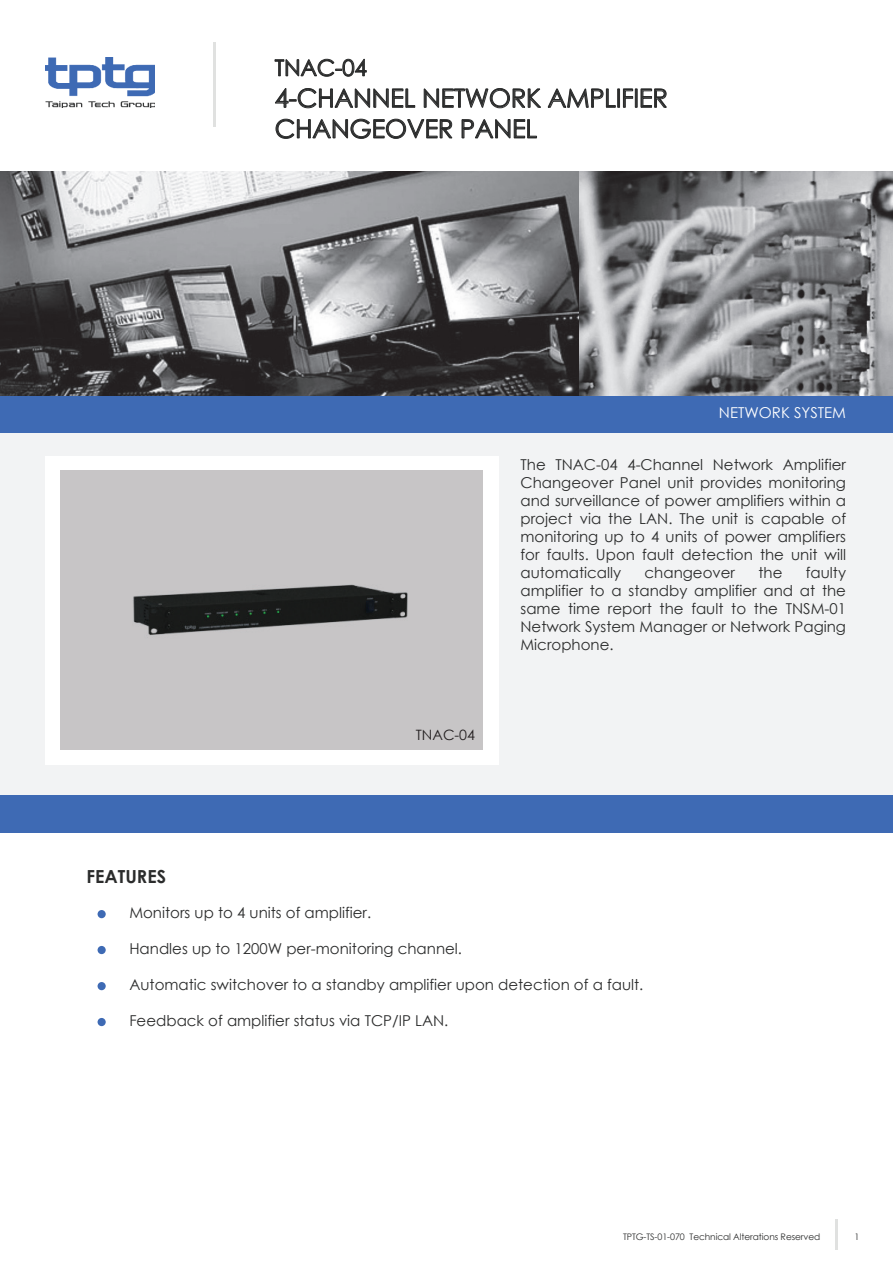
<style>
.page{position:relative;width:893px;height:1263px;background:#fff}
.page>*{position:absolute;margin:0;border:0;box-sizing:border-box;transform-origin:0 0}
.t1{font:25.5px/30.6px "Century Gothic";letter-spacing:-.01em;color:#2b2c2c}
.t2{font:22.5px "Century Gothic";letter-spacing:-.01em;color:#2b2c2c}
.t3{font:700 18px "Century Gothic";color:#2b2c2c}
.t4{font:15px/18px "Century Gothic";color:#2b2c2c;text-align:justify}
.t5{font:15px "Century Gothic";color:#fff}
.t6{font:14.25px "Century Gothic";color:#231f20}
.t7{font:9px "Century Gothic";letter-spacing:-.01em;color:#2b2c2c}
</style>
<div class="page">
<div style="left:0;top:396px;width:893px;height:37px;background:#3e6ab4"></div>
<img style="left:45px;top:58px;width:110px;height:49px">
<hr style="left:213px;top:43px;width:3px;height:84px;background:#e0e1e0">
<svg style="left:275px;top:59px;width:92px;height:18px"></svg>
<svg style="left:275px;top:88px;width:140px;height:20px"></svg>
<svg style="left:424px;top:88px;width:117px;height:20px"></svg>
<svg style="left:548px;top:89px;width:68px;height:19px"></svg>
<div style="left:617px;top:89px;width:3px;height:19px;border:1px solid #2a2b2b"></div>
<svg style="left:623px;top:89px;width:44px;height:19px"></svg>
<svg style="left:276px;top:119px;width:177px;height:20px"></svg>
<svg style="left:462px;top:119px;width:75px;height:19px"></svg>
<div style="left:0;top:433px;width:893px;height:362px;background:#f2f3f4"></div>
<div style="left:45px;top:456px;width:453px;height:309px;background:#fff"></div>
<img style="left:61px;top:471px;width:422px;height:278px">
<img style="left:0;top:172px;width:893px;height:224px">
<div style="left:0;top:795px;width:893px;height:37px;background:#3e6ab4"></div>
<hr style="left:835px;top:1219px;width:3px;height:31px;background:#e0e1e0">
<div style="left:98px;top:910px;width:8px;height:8px;background:#3e6ab4;border-radius:50%"></div>
<div style="left:98px;top:946px;width:8px;height:8px;background:#3e6ab4;border-radius:50%"></div>
<div style="left:98px;top:982px;width:8px;height:8px;background:#3e6ab4;border-radius:50%"></div>
<div style="left:98px;top:1018px;width:8px;height:8px;background:#3e6ab4;border-radius:50%"></div>
<h2 class="t2" style="left:275px;top:52px;width:94px">TNAC-04</h2>
<h1 class="t1" style="left:275px;top:82px;width:395px">4-CHANNEL NETWORK AMPLIFIER<br>CHANGEOVER PANEL</h1>
<p class="t5" style="left:719px;top:402px;width:129px">NETWORK SYSTEM</p>
<p class="t3" style="left:87px;top:863px;width:81px">FEATURES</p>
<p class="t6" style="left:416px;top:725px;width:61px">TNAC-04</p>
<p class="t4" style="left:520px;top:455px;width:327px">The TNAC-04 4-Channel Network Amplifier Changeover Panel unit provides monitoring and surveillance of power amplifiers within a project via the LAN. The unit is capable of monitoring up to 4 units of power amplifiers for faults. Upon fault detection the unit will automatically</p>
<p class="t4" style="left:520px;top:563px;width:327px;text-indent:285px">faulty amplifier to a standby amplifier and at the same time report the fault to the TNSM-01<br>Network System Manager or Network Paging Microphone.</p>
<p class="t4" style="left:645px;top:563px;width:92px">changeover</p>
<p class="t4" style="left:758px;top:563px;width:25px">the</p>
<p class="t4" style="left:129px;top:903px;width:243px">Monitors up to 4 units of amplifier.</p>
<p class="t4" style="left:129px;top:939px;width:334px">Handles up to 1200W per-monitoring channel.</p>
<p class="t4" style="left:129px;top:975px;width:515px">Automatic switchover to a standby amplifier upon detection of a fault.</p>
<p class="t4" style="left:129px;top:1011px;width:321px">Feedback of amplifier status via TCP/IP LAN.</p>
<p class="t7" style="left:623px;top:1230px;width:199px">TPTG-TS-01-070 Technical Alterations Reserved</p>
<p class="t7" style="left:854px;top:1230px;width:6px">1</p>
</div>
